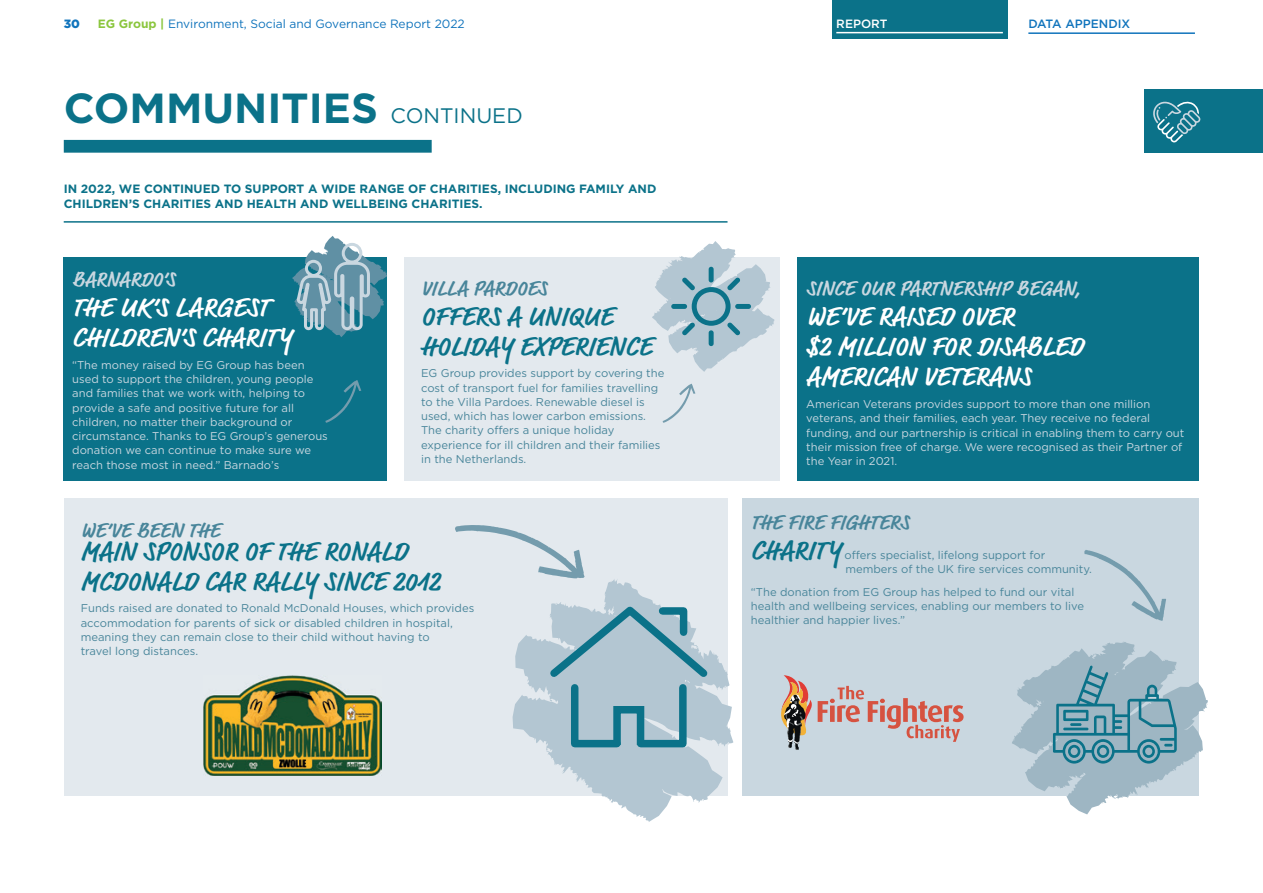
<style>
.page{position:relative;width:1263px;height:893px;background:#fff}
.page>*{position:absolute;margin:0;border:0;box-sizing:border-box;transform-origin:0 0}
.t1{font:700 42px "Gotham";color:#0b7289}
.t2{font:700 27px/30px "Market Pro";letter-spacing:.01em;color:#0b7289}
.t3{font:700 27px/30px "Market Pro";letter-spacing:.01em;color:#fff}
.t4{font:700 21px "Market Pro";letter-spacing:.01em;color:#48859a}
.t5{font:700 21px "Market Pro";letter-spacing:.01em;color:#c9d7e0}
.t6{font:700 12px/15px "Gotham";color:#0b7289}
.t7{font:12px "Gotham";color:#1074bc}
.t8{font:500 12px "Gotham";color:#1074bc}
.t9{font:500 12px "Gotham";color:#fff}
.t10{font:900 12px "Gotham";color:#1074bc}
.t11{font:11.25px/14.2px "Gotham";color:#48859a}
.t12{font:11.25px/14.2px "Gotham";color:#c9d7e0}
.s1{font-weight:700;color:#8bc63e}
.s2{font-weight:400;font-size:21px}
</style>
<div class="page">
<div style="left:1145px;top:89px;width:118px;height:64px;background:#0b7289"></div>
<svg style="left:1153px;top:101px;width:47px;height:42px"></svg>
<div style="left:64px;top:140px;width:368px;height:13px;background:#0b7289"></div>
<hr style="left:1028px;top:32px;width:167px;height:2px;background:#1074bc">
<div style="left:832px;top:0;width:175px;height:38px;background:#0b7289"></div>
<hr style="left:836px;top:32px;width:167px;height:1px;background:#fff">
<hr style="left:64px;top:221px;width:663px;height:2px;background:#0b7289">
<div style="left:64px;top:257px;width:323px;height:224px;background:#0b7289"></div>
<div style="left:798px;top:257px;width:401px;height:224px;background:#0b7289"></div>
<div style="left:64px;top:499px;width:663px;height:297px;background:#e3e9ee"></div>
<div style="left:742px;top:499px;width:457px;height:297px;background:#c9d7e0"></div>
<div style="left:404px;top:257px;width:376px;height:224px;background:#e3e9ee"></div>
<svg style="left:781px;top:675px;width:182px;height:75px"></svg>
<svg style="left:292px;top:236px;width:95px;height:101px"></svg>
<svg style="left:325px;top:380px;width:36px;height:43px"></svg>
<svg style="left:455px;top:525px;width:130px;height:53px"></svg>
<svg style="left:1084px;top:550px;width:82px;height:71px"></svg>
<svg style="left:663px;top:384px;width:32px;height:39px"></svg>
<svg style="left:652px;top:241px;width:122px;height:131px"></svg>
<svg style="left:513px;top:578px;width:220px;height:244px"></svg>
<svg style="left:542px;top:601px;width:189px;height:150px"></svg>
<div style="left:613px;top:706px;width:31px;height:43px;border:8px solid #0b7289"></div>
<svg style="left:1012px;top:642px;width:196px;height:172px"></svg>
<hr style="left:1063px;top:728px;width:25px;height:2px;background:#0b7289">
<img style="left:203px;top:676px;width:178px;height:99px">
<p class="t10" style="left:64px;top:15px;width:18px">30</p>
<p class="t7" style="left:98px;top:16px;width:368px"><span class="s1">EG Group |</span> Environment, Social and Governance Report 2022</p>
<h1 class="t1" style="left:64px;top:80px;width:460px">COMMUNITIES <span class="s2">CONTINUED</span></h1>
<p class="t6" style="left:64px;top:182px;width:594px">IN 2022, WE CONTINUED TO SUPPORT A WIDE RANGE OF CHARITIES, INCLUDING FAMILY AND<br>CHILDREN’S CHARITIES AND HEALTH AND WELLBEING CHARITIES.</p>
<h3 class="t5" style="left:72px;top:265px;width:104px">BARNARDO’S</h3>
<h2 class="t3" style="left:72px;top:293px;width:221px">THE UK’S LARGEST<br>CHILDREN’S CHARITY</h2>
<p class="t12" style="left:72px;top:358px;width:257px">“The money raised by EG Group has been used to support the children, young people and families that we work with, helping to provide a safe and positive future for all children, no matter their background or circumstance. Thanks to EG Group’s generous donation we can continue to make sure we reach those most in need.” Barnado’s</p>
<h3 class="t4" style="left:421px;top:273px;width:127px">VILLA PARDOES</h3>
<h2 class="t2" style="left:421px;top:302px;width:232px">OFFERS A UNIQUE<br>HOLIDAY EXPERIENCE</h2>
<p class="t11" style="left:421px;top:366px;width:245px">EG Group provides support by covering the cost of transport fuel for families travelling to the Villa Pardoes. Renewable diesel is used, which has lower carbon emissions.<br>The charity offers a unique holiday experience for ill children and their families in the Netherlands.</p>
<h3 class="t4" style="left:81px;top:515px;width:141px">WE’VE BEEN THE</h3>
<h2 class="t2" style="left:81px;top:537px;width:361px">MAIN SPONSOR OF THE RONALD<br>MCDONALD CAR RALLY SINCE 2012</h2>
<p class="t11" style="left:81px;top:601px;width:395px">Funds raised are donated to Ronald McDonald Houses, which provides accommodation for parents of sick or disabled children in hospital, meaning they can remain close to their child without having to<br>travel long distances.</p>
<p class="t9" style="left:836px;top:16px;width:53px">REPORT</p>
<p class="t8" style="left:1028px;top:16px;width:103px">DATA APPENDIX</p>
<h3 class="t5" style="left:806px;top:274px;width:276px">SINCE OUR PARTNERSHIP BEGAN,</h3>
<h2 class="t3" style="left:806px;top:302px;width:279px">WE’VE RAISED OVER<br>$2 MILLION FOR DISABLED<br>AMERICAN VETERANS</h2>
<p class="t12" style="left:806px;top:397px;width:380px">American Veterans provides support to more than one million veterans, and their families, each year. They receive no federal funding, and our partnership is critical in enabling them to carry out their mission free of charge. We were recognised as their Partner of the Year in 2021.</p>
<h3 class="t4" style="left:751px;top:507px;width:160px">THE FIRE FIGHTERS</h3>
<h2 class="t2" style="left:751px;top:536px;width:91px">CHARITY</h2>
<p class="t11" style="left:844px;top:547px;width:249px">offers specialist, lifelong support for members of the UK fire services community.</p>
<p class="t11" style="left:751px;top:584px;width:334px">“The donation from EG Group has helped to fund our vital health and wellbeing services, enabling our members to live healthier and happier lives.”</p>
</div>
